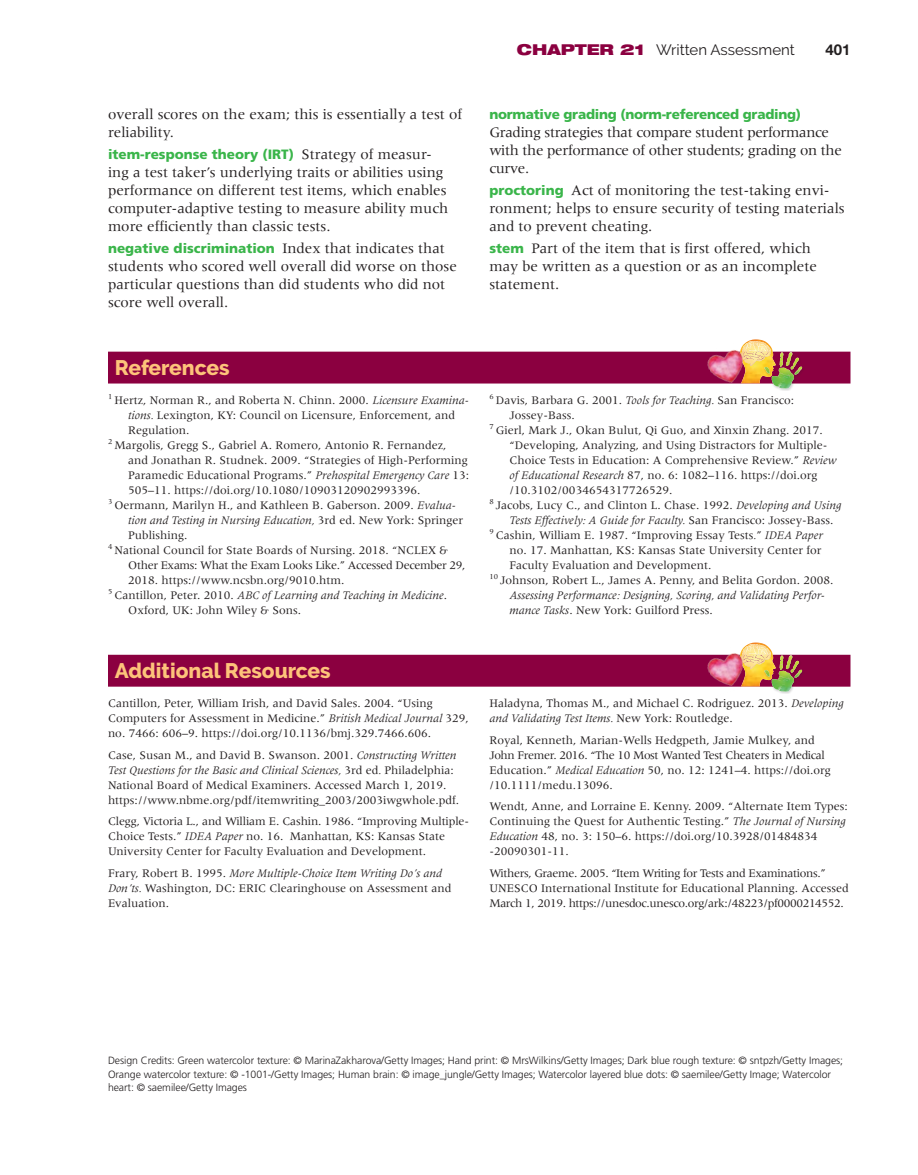
<style>
.page{position:relative;width:918px;height:1175px;background:#fff}
.page>*{position:absolute;margin:0;border:0;box-sizing:border-box;transform-origin:0 0}
.t1{font:800 21px "Raleway";color:#fdc37a}
.t2{font:15px/18px "Meridien LT Std";color:#231f20}
.t3{font:15px/18px "Meridien LT Std";letter-spacing:-.02em;color:#231f20}
.t4{font:15px "Raleway";color:#231f20}
.t5{font:700 15px "Helvetica Neue LT Std";color:#231f20}
.t6{font:900 13.5px "Frutiger LT Std";color:#3ab54a}
.t7{font:900 13.5px "Frutiger LT Std";letter-spacing:-.02em;color:#3ab54a}
.t8{font:12px/15px "Meridien LT Std";color:#231f20}
.t9{font:12px/15px "Meridien LT Std";letter-spacing:-.03em;color:#231f20}
.t10{font:italic 12px "Meridien LT Std";color:#231f20}
.t11{font:300 10.5px/13.5px "Frutiger LT Std";letter-spacing:-.005em;color:#231f20}
.s1{font-family:"Meridien LT Std";font-weight:400;font-size:15px;color:#231f20}
.s2{font-style:italic}
.s3{font-style:normal}
.s4{font-family:"Helvetica Neue LT Std";font-weight:900;font-stretch:expanded;color:#8b0040}
.s5{font-family:"Frutiger LT Std";font-weight:900;font-size:13.5px;color:#3ab54a}
</style>
<div class="page">
<div style="left:108px;top:351px;width:742px;height:32px;background:#8b0040"></div>
<div style="left:764px;top:351px;width:41px;height:40px;background:#231f20;opacity:.2"></div>
<svg style="left:751px;top:339px;width:51px;height:49px"></svg>
<img style="left:780px;top:352px;width:17px;height:17px">
<img style="left:702px;top:340px;width:53px;height:48px">
<div style="left:108px;top:654px;width:742px;height:32px;background:#8b0040"></div>
<div style="left:764px;top:654px;width:41px;height:40px;background:#231f20;opacity:.2"></div>
<svg style="left:752px;top:642px;width:50px;height:49px"></svg>
<img style="left:780px;top:655px;width:17px;height:17px">
<img style="left:702px;top:643px;width:53px;height:48px">
<p class="t2" style="left:108px;top:105px;width:356px">overall scores on the exam; this is essentially a test of reliability.</p>
<p class="t6" style="left:108px;top:146px;width:326px">item-response theory (IRT) <span class="s1">Strategy of measur-</span></p>
<p class="t2" style="left:108px;top:163px;width:342px">ing a test taker’s underlying traits or abilities using performance on different test items, which enables computer-adaptive testing to measure ability much more efficiently than classic tests.</p>
<p class="t6" style="left:108px;top:240px;width:338px">negative discrimination <span class="s1">Index that indicates that</span></p>
<p class="t2" style="left:108px;top:257px;width:350px">students who scored well overall did worse on those particular questions than did students who did not score well overall.</p>
<h1 class="t1" style="left:115px;top:356px;width:116px">References</h1>
<p class="t8" style="left:108px;top:392px;width:362px"><sup>1</sup> Hertz, Norman R., and Roberta N. Chinn. 2000. <span class="s2">Licensure Examina-</span></p>
<p class="t8" style="left:128px;top:407px;width:328px"><span class="s2">tions.</span> Lexington, KY: Council on Licensure, Enforcement, and</p>
<p class="t8" style="left:128px;top:422px;width:63px">Regulation.</p>
<p class="t8" style="left:108px;top:437px;width:340px"><sup>2</sup> Margolis, Gregg S., Gabriel A. Romero, Antonio R. Fernandez,</p>
<p class="t8" style="left:128px;top:452px;width:341px">and Jonathan R. Studnek. 2009. “Strategies of High-Performing</p>
<p class="t8" style="left:128px;top:467px;width:342px">Paramedic Educational Programs.” <span class="s2">Prehospital Emergency Care</span> 13:</p>
<p class="t8" style="left:128px;top:482px;width:294px">505–11. https://doi.org/10.1080/10903120902993396.</p>
<p class="t8" style="left:108px;top:497px;width:349px"><sup>3</sup> Oermann, Marilyn H., and Kathleen B. Gaberson. 2009. <span class="s2">Evalua-</span></p>
<p class="t10" style="left:128px;top:514px;width:336px">tion and Testing in Nursing Education, <span class="s3">3rd ed. New York: Springer</span></p>
<p class="t8" style="left:128px;top:527px;width:61px">Publishing.</p>
<p class="t8" style="left:108px;top:542px;width:342px"><sup>4</sup> National Council for State Boards of Nursing. 2018. “NCLEX &amp;</p>
<p class="t9" style="left:128px;top:557px;width:339px">Other Exams: What the Exam Looks Like.” Accessed December 29,</p>
<p class="t8" style="left:128px;top:572px;width:218px">2018. https://www.ncsbn.org/9010.htm.</p>
<p class="t10" style="left:108px;top:589px;width:341px"><sup>5</sup> <span class="s3">Cantillon, Peter. 2010.</span> ABC of Learning and Teaching in Medicine<span class="s3">.</span></p>
<p class="t8" style="left:128px;top:602px;width:174px">Oxford, UK: John Wiley &amp; Sons.</p>
<h1 class="t1" style="left:115px;top:659px;width:218px">Additional Resources</h1>
<p class="t8" style="left:108px;top:695px;width:362px">Cantillon, Peter, William Irish, and David Sales. 2004. “Using<br>Computers for Assessment in Medicine.” <span class="s2">British Medical Journal</span> 329, no. 7466: 606–9. https://doi.org/10.1136/bmj.329.7466.606.</p>
<p class="t8" style="left:108px;top:747px;width:353px">Case, Susan M., and David B. Swanson. 2001. <span class="s2">Constructing Written Test Questions for the Basic and Clinical Sciences,</span> 3rd ed<span class="s2">.</span> Philadelphia:<br>National Board of Medical Examiners. Accessed March 1, 2019. https://www.nbme.org/pdf/itemwriting_2003/2003iwgwhole.pdf.</p>
<p class="t8" style="left:108px;top:814px;width:363px">Clegg, Victoria L., and William E. Cashin. 1986. “Improving Multiple-<br>Choice Tests.” <span class="s2">IDEA Paper</span> no. 16. Manhattan, KS: Kansas State<br>University Center for Faculty Evaluation and Development.</p>
<p class="t8" style="left:108px;top:865px;width:345px">Frary, Robert B. 1995. <span class="s2">More Multiple-Choice Item Writing Do’s and<br>Don’ts.</span> Washington, DC: ERIC Clearinghouse on Assessment and<br>Evaluation.</p>
<p class="t4" style="left:517px;top:41px;width:280px"><span class="s4">CHAPTER 21</span> Written Assessment</p>
<p class="t5" style="left:825px;top:40px;width:27px">401</p>
<p class="t7" style="left:489px;top:106px;width:313px">normative grading (norm-referenced grading)</p>
<p class="t3" style="left:489px;top:123px;width:354px">Grading strategies that compare student performance with the performance of other students; grading on the curve.</p>
<p class="t2" style="left:489px;top:181px;width:357px"><span class="s5">proctoring</span> Act of monitoring the test-taking envi&shy;ronment; helps to ensure security of testing materials and to prevent cheating.</p>
<p class="t2" style="left:489px;top:239px;width:329px"><span class="s5">stem</span> Part of the item that is first offered, which may be written as a question or as an incomplete statement.</p>
<p class="t8" style="left:489px;top:392px;width:306px"><sup>6</sup> Davis, Barbara G. 2001. <span class="s2">Tools for Teaching.</span> San Francisco:</p>
<p class="t8" style="left:510px;top:407px;width:67px">Jossey-Bass.</p>
<p class="t8" style="left:489px;top:422px;width:335px"><sup>7</sup> Gierl, Mark J., Okan Bulut, Qi Guo, and Xinxin Zhang. 2017.</p>
<p class="t8" style="left:510px;top:437px;width:320px">“Developing, Analyzing, and Using Distractors for Multiple-</p>
<p class="t8" style="left:510px;top:452px;width:328px">Choice Tests in Education: A Comprehensive Review.” <span class="s2">Review</span></p>
<p class="t8" style="left:510px;top:467px;width:309px"><span class="s2">of Educational Research</span> 87, no. 6: 1082–116. https://doi.org</p>
<p class="t8" style="left:510px;top:482px;width:164px">/10.3102/0034654317726529.</p>
<p class="t8" style="left:489px;top:497px;width:354px"><sup>8</sup> Jacobs, Lucy C., and Clinton L. Chase. 1992. <span class="s2">Developing and Using</span></p>
<p class="t10" style="left:510px;top:514px;width:325px">Tests Effectively: A Guide for Faculty. <span class="s3">San Francisco: Jossey-Bass.</span></p>
<p class="t8" style="left:489px;top:527px;width:335px"><sup>9</sup> Cashin, William E. 1987. “Improving Essay Tests<span class="s2">.</span>” <span class="s2">IDEA Paper</span></p>
<p class="t8" style="left:510px;top:542px;width:314px">no. 17. Manhattan, KS: Kansas State University Center for</p>
<p class="t8" style="left:510px;top:557px;width:204px">Faculty Evaluation and Development.</p>
<p class="t8" style="left:489px;top:572px;width:346px"><sup>10</sup> Johnson, Robert L., James A. Penny, and Belita Gordon. 2008.</p>
<p class="t10" style="left:510px;top:589px;width:317px">Assessing Performance: Designing, Scoring, and Validating Perfor-</p>
<p class="t8" style="left:510px;top:602px;width:205px"><span class="s2">mance Tasks</span>. New York: Guilford Press.</p>
<p class="t8" style="left:489px;top:695px;width:356px">Haladyna, Thomas M., and Michael C. Rodriguez. 2013. <span class="s2">Developing and Validating Test Items.</span> New York: Routledge.</p>
<p class="t8" style="left:489px;top:732px;width:343px">Royal, Kenneth, Marian-Wells Hedgpeth, Jamie Mulkey, and John Fremer. 2016. “The 10 Most Wanted Test Cheaters in Medical Education.” <span class="s2">Medical Education</span> 50, no. 12: 1241–4. https://doi.org /10.1111/medu.13096.</p>
<p class="t8" style="left:489px;top:799px;width:360px">Wendt, Anne, and Lorraine E. Kenny. 2009. “Alternate Item Types:<br>Continuing the Quest for Authentic Testing.” <span class="s2">The Journal of Nursing Education</span> 48, no. 3: 150–6. https://doi.org/10.3928/01484834 -20090301-11.</p>
<p class="t9" style="left:489px;top:865px;width:361px">Withers, Graeme. 2005. “Item Writing for Tests and Examinations.”<br>UNESCO International Institute for Educational Planning. Accessed<br>March 1, 2019. https://unesdoc.unesco.org/ark:/48223/pf0000214552.</p>
<p class="t11" style="left:108px;top:1054px;width:737px">Design Credits: Green watercolor texture: © MarinaZakharova/Getty Images; Hand print: © MrsWilkins/Getty Images; Dark blue rough texture: © sntpzh/Getty Images;<br>Orange watercolor texture: © -1001-/Getty Images; Human brain: © image_jungle/Getty Images; Watercolor layered blue dots: © saemilee/Getty Image; Watercolor heart: © saemilee/Getty Images</p>
</div>
